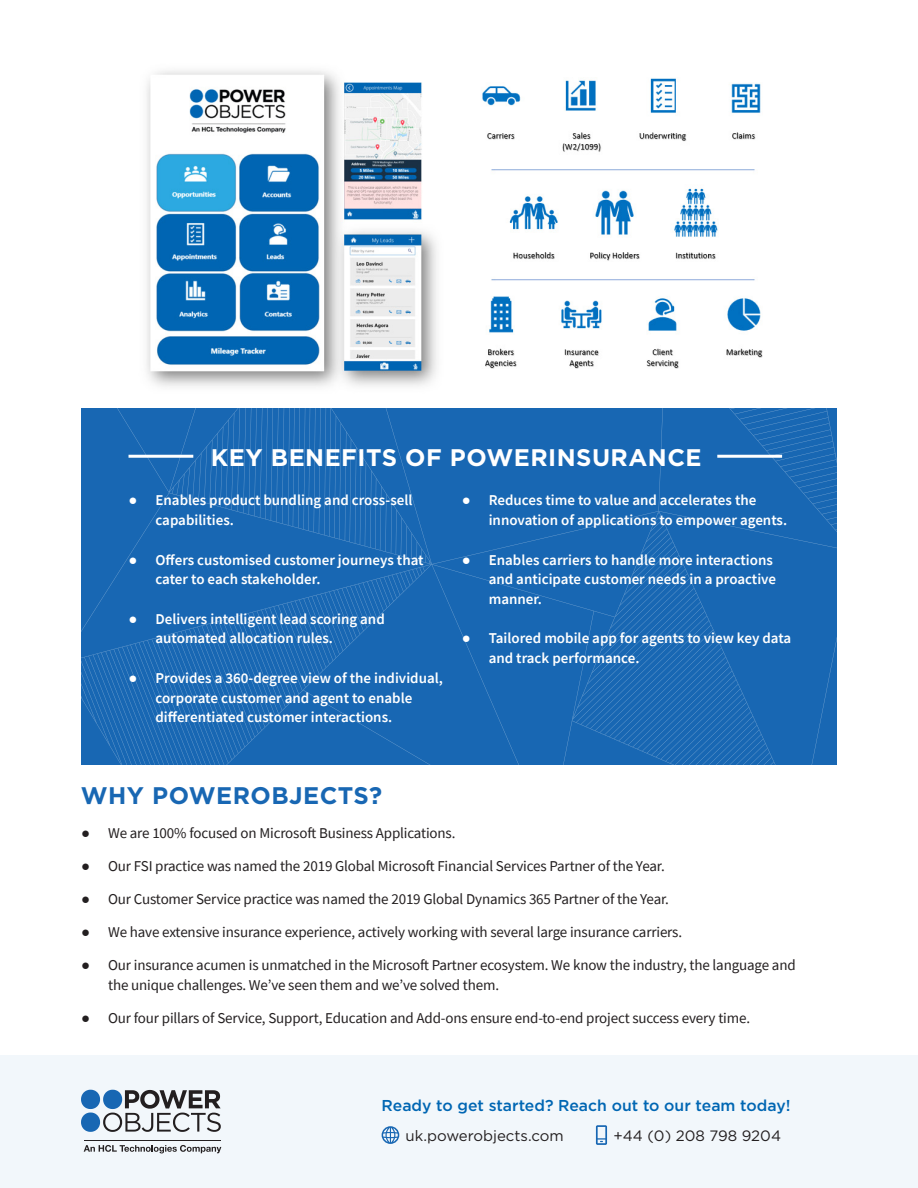
<style>
.page{position:relative;width:918px;height:1188px;background:#fff}
.page>*{position:absolute;margin:0;border:0;box-sizing:border-box;transform-origin:0 0}
.t1{font:700 24px "Gotham";letter-spacing:.02em;color:#fff}
.t2{font:700 24px "Gotham";letter-spacing:.02em;color:#1867b3}
.t3{font:500 15.75px "Gotham";color:#0066b3}
.t4{font:15px/19.5px "Source Sans Pro";letter-spacing:-.01em;color:#231f20}
.t5{font:600 15px/19.5px "Source Sans Pro";color:#fff}
.t6{font:15px "Gotham";color:#231f20}
.s1{font-family:"Arial";font-weight:400}
.s2{font-family:"Arial"}
</style>
<div class="page">
<img style="left:146px;top:70px;width:617px;height:317px">
<div style="left:0;top:1055px;width:918px;height:133px;background:#f2f7fb"></div>
<svg style="left:81px;top:408px;width:756px;height:356px;background:#1a68b3"></svg>
<svg style="left:81px;top:1090px;width:140px;height:42px"></svg>
<hr style="left:84px;top:1140px;width:137px;height:1px;background:#231f20">
<svg style="left:84px;top:1145px;width:137px;height:8px"></svg>
<svg style="left:596px;top:1125px;width:11px;height:20px"></svg>
<svg style="left:382px;top:1126px;width:17px;height:18px"></svg>
<hr style="left:129px;top:455px;width:64px;height:3px;background:#fff">
<hr style="left:717px;top:455px;width:65px;height:3px;background:#fff">
<p class="t1" style="left:211px;top:441px;width:492px">KEY BENEFITS OF POWERINSURANCE</p>
<p class="t5" style="left:156px;top:490px;width:259px;text-indent:-27px"><span class="s1">●</span> Enables product bundling and cross-sell capabilities.</p>
<p class="t5" style="left:156px;top:550px;width:270px;text-indent:-27px"><span class="s1">●</span> Offers customised customer journeys that cater to each stakeholder.</p>
<p class="t5" style="left:156px;top:609px;width:231px;text-indent:-27px"><span class="s1">●</span> Delivers intelligent lead scoring and automated allocation rules.</p>
<p class="t5" style="left:156px;top:668px;width:289px;text-indent:-27px"><span class="s1">●</span> Provides a 360-degree view of the individual, corporate customer and agent to enable differentiated customer interactions.</p>
<p class="t5" style="left:489px;top:490px;width:300px;text-indent:-27px"><span class="s1">●</span> Reduces time to value and accelerates the innovation of applications to empower agents.</p>
<p class="t5" style="left:489px;top:550px;width:289px;text-indent:-27px"><span class="s1">●</span> Enables carriers to handle more interactions and anticipate customer needs in a proactive manner.</p>
<p class="t5" style="left:489px;top:628px;width:304px;text-indent:-27px"><span class="s1">●</span> Tailored mobile app for agents to view key data and track performance.</p>
<p class="t2" style="left:81px;top:779px;width:303px">WHY POWEROBJECTS?</p>
<p class="t4" style="left:81px;top:823px;width:376px"><span class="s2">●</span> We are 100% focused on Microsoft Business Applications.</p>
<p class="t4" style="left:81px;top:856px;width:585px"><span class="s2">●</span> Our FSI practice was named the 2019 Global Microsoft Financial Services Partner of the Year.</p>
<p class="t4" style="left:81px;top:889px;width:589px"><span class="s2">●</span> Our Customer Service practice was named the 2019 Global Dynamics 365 Partner of the Year.</p>
<p class="t4" style="left:81px;top:922px;width:603px"><span class="s2">●</span> We have extensive insurance experience, actively working with several large insurance carriers.</p>
<p class="t4" style="left:108px;top:955px;width:689px;text-indent:-27px"><span class="s2">●</span> Our insurance acumen is unmatched in the Microsoft Partner ecosystem. We know the industry, the language and the unique challenges. We’ve seen them and we’ve solved them.</p>
<p class="t4" style="left:81px;top:1008px;width:670px"><span class="s2">●</span> Our four pillars of Service, Support, Education and Add-ons ensure end-to-end project success every time.</p>
<p class="t3" style="left:382px;top:1095px;width:410px">Ready to get started? Reach out to our team today!</p>
<p class="t6" style="left:406px;top:1126px;width:160px">uk.powerobjects.com</p>
<p class="t6" style="left:613px;top:1126px;width:169px">+44 (0) 208 798 9204</p>
</div>
